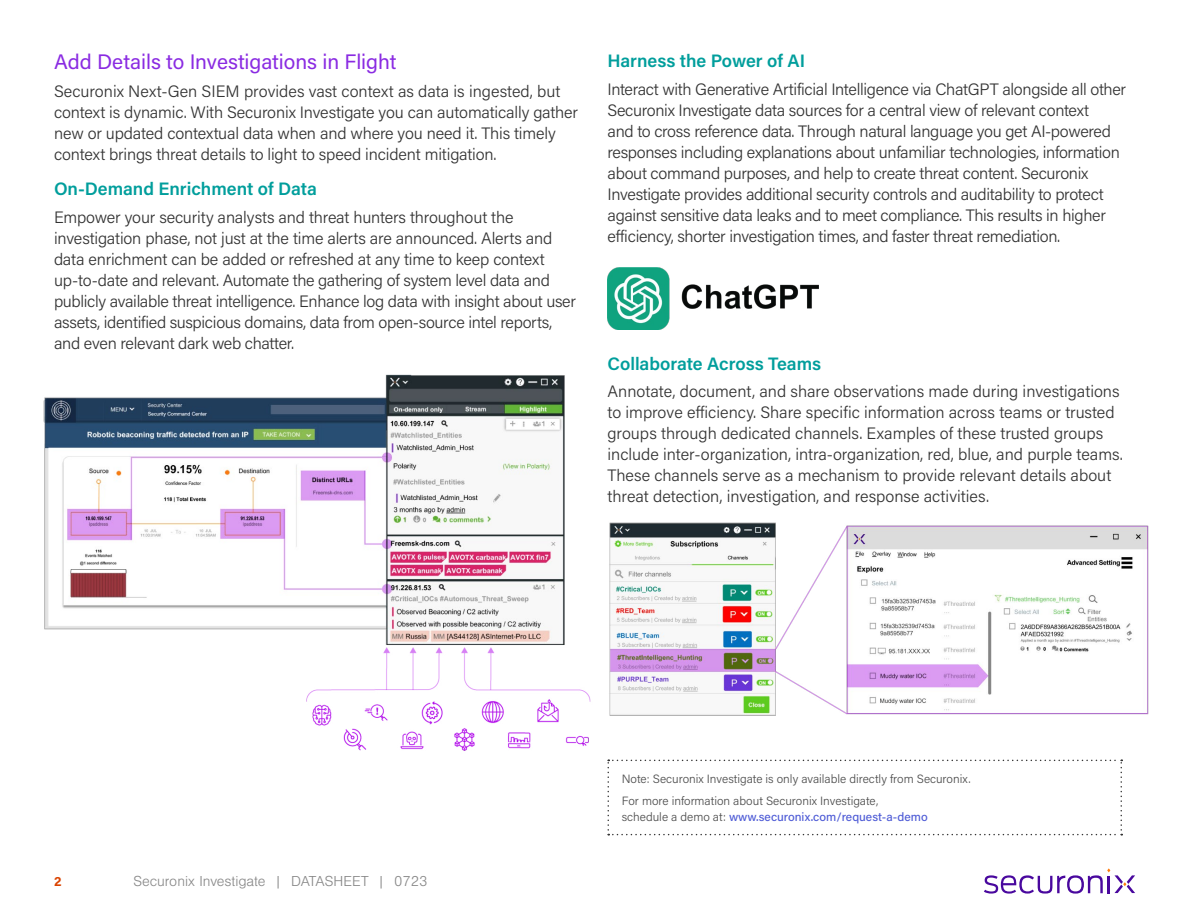
<style>
.page{position:relative;width:1188px;height:918px;background:#fff}
.page>*{position:absolute;margin:0;border:0;box-sizing:border-box;transform-origin:0 0}
.t1{font:21px "Acumin Pro";color:#8a2be2}
.t2{font:600 18px "Acumin Pro";color:#019e9c}
.t3{font:300 16.5px/21px "Acumin Pro";letter-spacing:-.015em;color:#333}
.t4{font:300 15px "Nimbus San";color:#888}
.t5{font:700 13.5px "Acumin Pro";color:#da4301}
.t6{font:300 12px/21.9px "Acumin Pro";color:#4d4d4d}
.t7{font:500 12px "Acumin Pro";color:#4f5cd6}
.s1{font-weight:300;color:#4d4d4d}
</style>
<div class="page">
<svg style="left:984px;top:868px;width:151px;height:26px"></svg>
<img style="left:608px;top:268px;width:211px;height:62px">
<img style="left:609px;top:522px;width:540px;height:194px">
<svg style="left:608px;top:760px;width:514px;height:75px"></svg>
<img style="left:43px;top:374px;width:548px;height:377px">
<p class="t1" style="left:54px;top:48px;width:344px">Add Details to Investigations in Flight</p>
<p class="t3" style="left:54px;top:80px;width:526px">Securonix Next-Gen SIEM provides vast context as data is ingested, but context is dynamic. With Securonix Investigate you can automatically gather new or updated contextual data when and where you need it. This timely context brings threat details to light to speed incident mitigation.</p>
<p class="t2" style="left:54px;top:176px;width:265px">On-Demand Enrichment of Data</p>
<p class="t3" style="left:54px;top:206px;width:523px">Empower your security analysts and threat hunters throughout the investigation phase, not just at the time alerts are announced. Alerts and data enrichment can be added or refreshed at any time to keep context up-to-date and relevant. Automate the gathering of system level data and publicly available threat intelligence. Enhance log data with insight about user assets, identified suspicious domains, data from open-source intel reports, and even relevant dark web chatter.</p>
<p class="t2" style="left:608px;top:48px;width:199px">Harness the Power of AI</p>
<p class="t3" style="left:608px;top:78px;width:520px">Interact with Generative Artificial Intelligence via ChatGPT alongside all other Securonix Investigate data sources for a central view of relevant context<br>and to cross reference data. Through natural language you get AI-powered responses including explanations about unfamiliar technologies, information about command purposes, and help to create threat content. Securonix Investigate provides additional security controls and auditability to protect against sensitive data leaks and to meet compliance. This results in higher efficiency, shorter investigation times, and faster threat remediation.</p>
<p class="t2" style="left:608px;top:351px;width:215px">Collaborate Across Teams</p>
<p class="t3" style="left:608px;top:380px;width:517px">Annotate, document, and share observations made during investigations to improve efficiency. Share specific information across teams or trusted groups through dedicated channels. Examples of these trusted groups include inter-organization, intra-organization, red, blue, and purple teams.<br>These channels serve as a mechanism to provide relevant details about threat detection, investigation, and response activities.</p>
<p class="t5" style="left:54px;top:872px;width:9px">2</p>
<p class="t4" style="left:133px;top:873px;width:296px">Securonix Investigate | DATASHEET | 0723</p>
<p class="t6" style="left:622px;top:767px;width:350px">Note: Securonix Investigate is only available directly from Securonix.<br>For more information about Securonix Investigate,</p>
<p class="t7" style="left:622px;top:809px;width:307px"><span class="s1">schedule a demo at:</span> www.securonix.com/request-a-demo</p>
</div>
